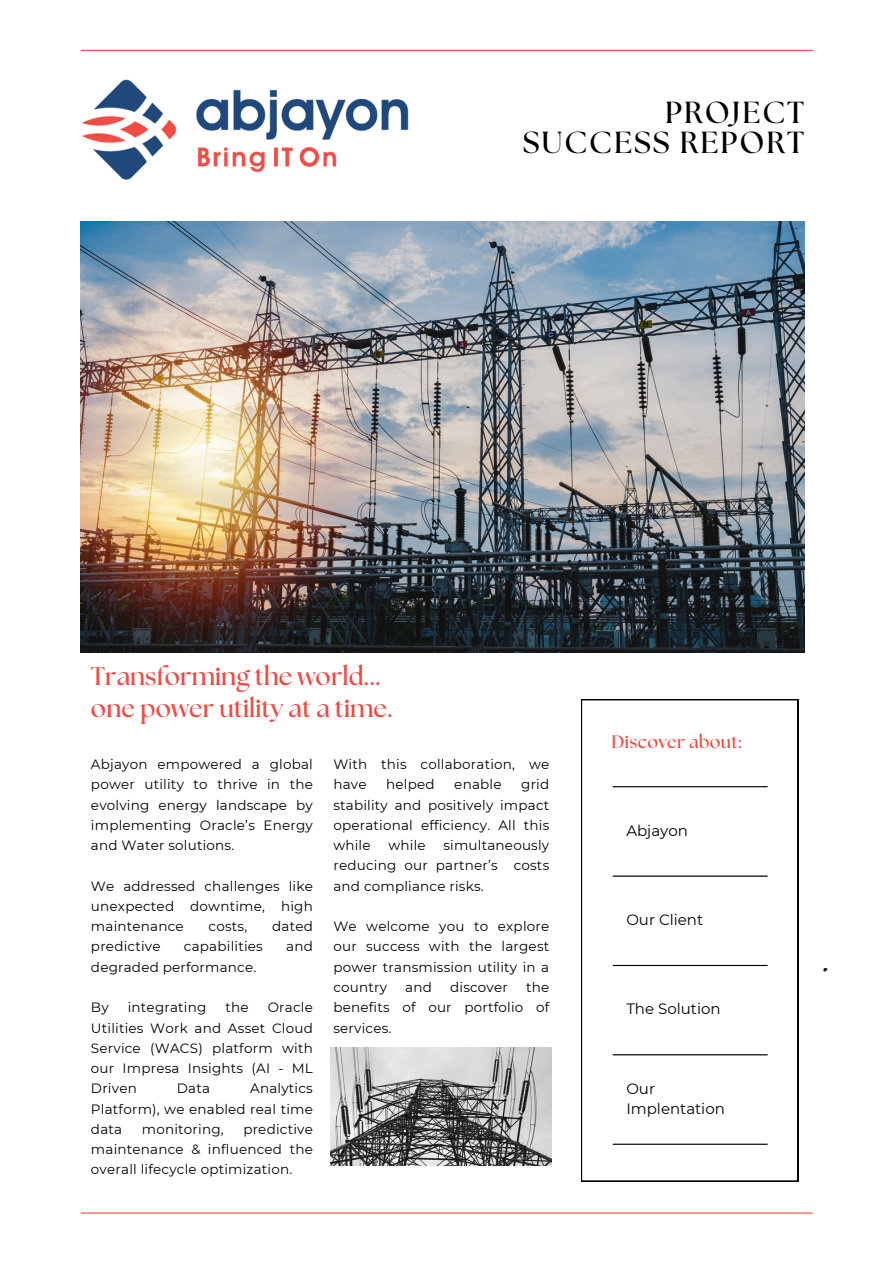
<style>
.page{position:relative;width:894px;height:1264px;background:#fff}
.page>*{position:absolute;margin:0;border:0;box-sizing:border-box;transform-origin:0 0}
.t1{font:700 30.45px/29.2px "The Seasons";letter-spacing:.065em;color:#000;text-align:right}
.t2{font:700 25.5px "The Seasons";color:#ed4b44}
.t3{font:700 18px "The Seasons";letter-spacing:.01em;color:#ed4b44}
.t4{font:15px/20.2px "Montserrat";color:#000}
.t5{font:13.5px/20.2px "Montserrat";letter-spacing:.015em;color:#000;text-align:justify}
</style>
<div class="page">
<hr style="left:81px;top:50px;width:731px;height:1px;background:#ed4b44">
<hr style="left:81px;top:1212px;width:731px;height:1px;background:#ed4b44">
<img style="left:81px;top:221px;width:723px;height:431px">
<svg style="left:581px;top:699px;width:216px;height:481px"></svg>
<hr style="left:612px;top:786px;width:155px;height:1px;background:#000">
<hr style="left:612px;top:875px;width:155px;height:1px;background:#000">
<hr style="left:612px;top:964px;width:155px;height:2px;background:#000">
<hr style="left:612px;top:1054px;width:155px;height:1px;background:#000">
<hr style="left:612px;top:1143px;width:155px;height:1px;background:#000">
<svg style="left:823px;top:968px;width:4px;height:3px"></svg>
<img style="left:82px;top:79px;width:327px;height:101px">
<img style="left:331px;top:1047px;width:220px;height:118px">
<p class="t1" style="left:522px;top:100px;width:283px">PROJECT<br>SUCCESS REPORT</p>
<p class="t2" style="left:91px;top:665px;width:291px">Transforming the world...</p>
<p class="t2" style="left:91px;top:696px;width:303px">one power utility at a time.</p>
<h1 class="t5" style="left:91px;top:754px;width:223px">Abjayon empowered a global power utility to thrive in the evolving energy landscape by implementing Oracle’s Energy and Water solutions.</h1>
<p class="t5" style="left:91px;top:875px;width:223px">We addressed challenges like unexpected downtime, high maintenance</p>
<p class="t5" style="left:333px;top:754px;width:217px">With this collaboration, we have</p>
<p class="t5" style="left:333px;top:774px;width:217px;text-indent:188px">grid stability and positively impact operational efficiency. All this while</p>
<p class="t5" style="left:386px;top:774px;width:50px">helped</p>
<p class="t5" style="left:454px;top:774px;width:49px">enable</p>
<p class="t5" style="left:333px;top:835px;width:217px;text-indent:110px">simultaneously reducing our partner’s costs and compliance risks.</p>
<p class="t5" style="left:333px;top:916px;width:217px">We welcome you to explore our success with the largest power transmission utility in a country</p>
<p class="t5" style="left:388px;top:835px;width:39px">while</p>
<p class="t5" style="left:208px;top:916px;width:40px">costs,</p>
<p class="t5" style="left:272px;top:916px;width:42px">dated</p>
<p class="t5" style="left:91px;top:936px;width:71px">predictive</p>
<p class="t5" style="left:184px;top:936px;width:80px">capabilities</p>
<p class="t5" style="left:286px;top:936px;width:28px">and</p>
<p class="t5" style="left:91px;top:956px;width:167px">degraded performance.</p>
<p class="t5" style="left:91px;top:997px;width:19px">By</p>
<p class="t5" style="left:128px;top:997px;width:80px">integrating</p>
<p class="t5" style="left:225px;top:997px;width:25px">the</p>
<p class="t5" style="left:333px;top:977px;width:217px;text-indent:193px">the benefits of our portfolio of services.</p>
<p class="t5" style="left:405px;top:977px;width:28px">and</p>
<p class="t5" style="left:450px;top:977px;width:59px">discover</p>
<p class="t5" style="left:91px;top:997px;width:223px;text-indent:177px">Oracle Utilities Work and Asset Cloud Service (WACS) platform with our Impresa Insights (AI - ML Driven</p>
<p class="t5" style="left:91px;top:1078px;width:223px;text-indent:159px">Analytics Platform), we enabled real time data</p>
<p class="t5" style="left:177px;top:1078px;width:35px">Data</p>
<p class="t5" style="left:91px;top:1118px;width:223px;text-indent:152px">predictive maintenance &amp; influenced the overall lifecycle optimization.</p>
<p class="t5" style="left:142px;top:1118px;width:83px">monitoring,</p>
<p class="t3" style="left:611px;top:734px;width:131px">Discover about:</p>
<p class="t4" style="left:626px;top:820px;width:63px">Abjayon</p>
<p class="t4" style="left:626px;top:909px;width:78px">Our Client</p>
<p class="t4" style="left:626px;top:998px;width:96px">The Solution</p>
<p class="t4" style="left:626px;top:1078px;width:100px">Our<br>Implentation</p>
</div>
